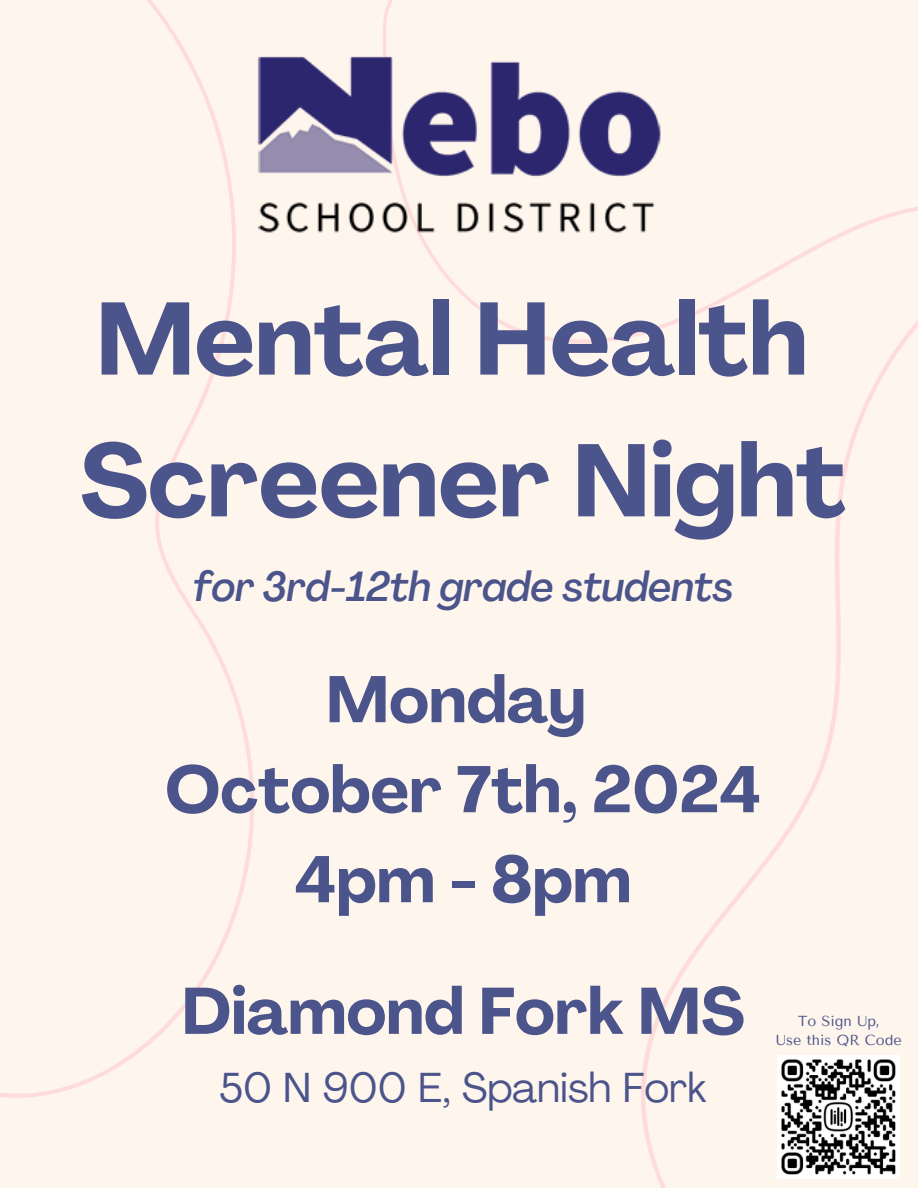
<style>
.page{position:relative;width:918px;height:1188px;background:#fff}
.page>*{position:absolute;margin:0;border:0;box-sizing:border-box;transform-origin:0 0}
.t1{font:700 101.4px/141.8px "Agrandir";color:#4b548b}
.t2{font:700 64.8px/90px "Agrandir";color:#4b548b;text-align:center}
.t3{font:italic 500 41.4px "Agrandir";color:#4b548b}
.t4{font:41.4px "Agrandir";color:#4b548b}
.t5{font:14.4px "Tenor Sans";color:#4b548b}
</style>
<div class="page">
<div style="left:0;top:0;width:615px;height:1188px;background:#fef5ed"></div>
<div style="left:615px;top:711px;width:303px;height:477px;background:#fef5ed"></div>
<div style="left:279px;top:0;width:639px;height:711px;background:#fef5ed"></div>
<img style="left:252px;top:51px;width:414px;height:187px">
<img style="left:777px;top:1056px;width:123px;height:123px">
<p class="t1" style="left:80px;top:278px;width:768px">Mental Health<br>Screener Night</p>
<p class="t3" style="left:193px;top:570px;width:542px">for 3rd-12th grade students</p>
<p class="t2" style="left:165px;top:661px;width:597px">Monday<br>October 7th, 2024<br>4pm - 8pm</p>
<p class="t2" style="left:182px;top:973px;width:564px">Diamond Fork MS</p>
<p class="t4" style="left:220px;top:1071px;width:489px">50 N 900 E, Spanish Fork</p>
<h3 class="t5" style="left:798px;top:1013px;width:83px">To Sign Up,</h3>
<p class="t5" style="left:776px;top:1032px;width:127px">Use this QR Code</p>
</div>
